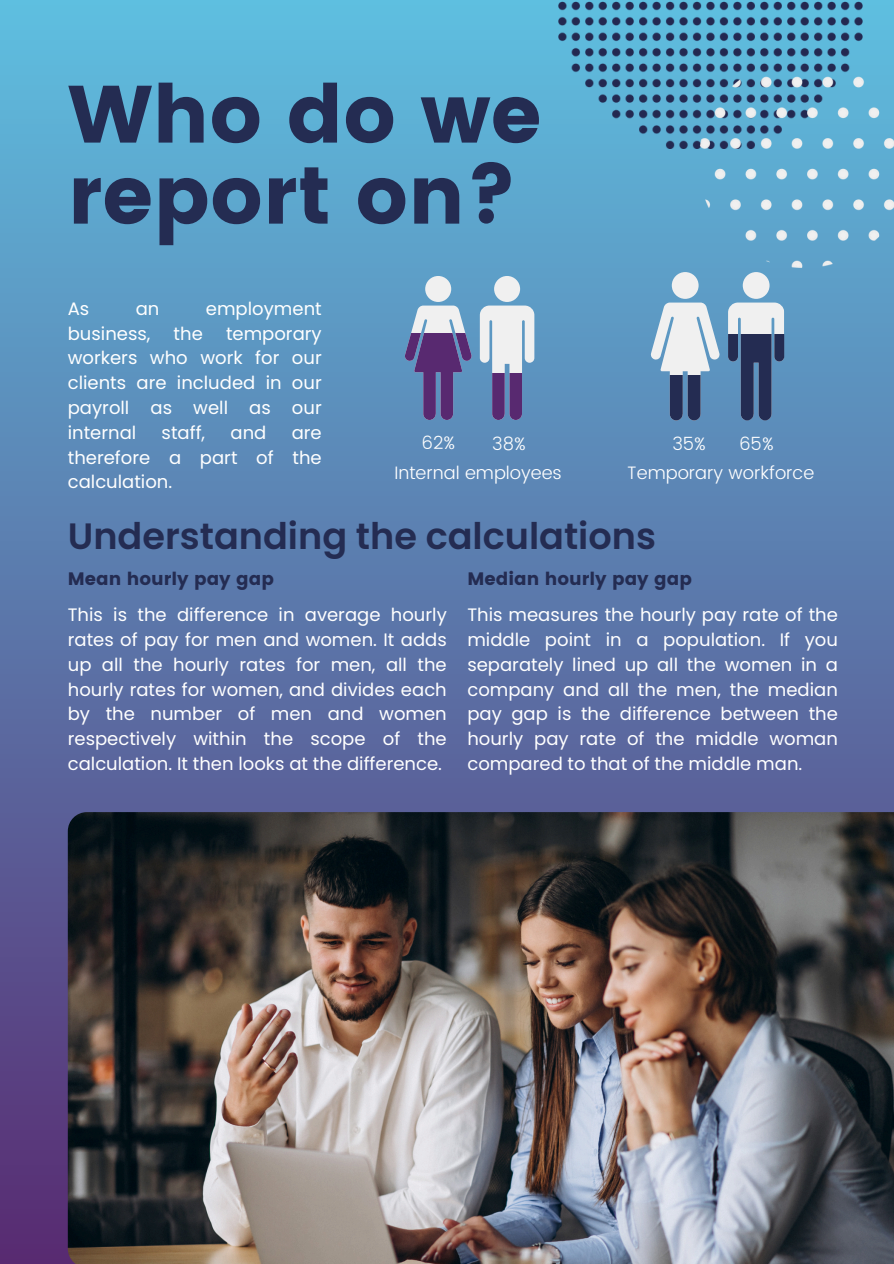
<style>
.page{position:relative;width:894px;height:1264px;background:#fff}
.page>*{position:absolute;margin:0;border:0;box-sizing:border-box;transform-origin:0 0}
.t1{font:81px/81px "Poppins";color:#242c52}
.t2{font:600 36.6px "Poppins";color:#242c52}
.t3{font:18px/24.8px "Poppins";color:#fff;text-align:justify}
.t4{font:300 18px "Poppins";color:#fff}
.t5{font:18px "Poppins";color:#242c52}
</style>
<div class="page">
<div style="left:0;top:0;width:893px;height:1263px;background:linear-gradient(to bottom,#5ebfe0,#582a71)"></div>
<img style="left:526px;top:0;width:343px;height:148px">
<img style="left:68px;top:812px;width:825px;height:451px">
<img style="left:675px;top:31px;width:218px;height:256px">
<div style="left:425px;top:276px;width:26px;height:26px;background:#f0f0f0;border-radius:50%"></div>
<svg style="left:405px;top:305px;width:67px;height:115px;background:#7276a6"></svg>
<div style="left:494px;top:276px;width:26px;height:26px;background:#f0f0f0;border-radius:50%"></div>
<svg style="left:479px;top:305px;width:55px;height:67px"></svg>
<svg style="left:479px;top:372px;width:55px;height:48px;background:#5d659c"></svg>
<div style="left:671px;top:272px;width:27px;height:27px;background:#f0f0f0;border-radius:50%"></div>
<svg style="left:650px;top:302px;width:69px;height:73px"></svg>
<svg style="left:650px;top:375px;width:69px;height:45px;background:#496c96"></svg>
<div style="left:742px;top:272px;width:27px;height:27px;background:#f0f0f0;border-radius:50%"></div>
<svg style="left:727px;top:302px;width:57px;height:118px"></svg>
<p class="t1" style="left:68px;top:74px;width:475px">Who do we report on?</p>
<h1 class="t3" style="left:68px;top:296px;width:23px">As</h1>
<h1 class="t3" style="left:136px;top:296px;width:25px">an</h1>
<h1 class="t3" style="left:206px;top:296px;width:117px">employment</h1>
<h1 class="t3" style="left:68px;top:321px;width:84px">business,</h1>
<h1 class="t3" style="left:173px;top:321px;width:31px">the</h1>
<h1 class="t3" style="left:68px;top:321px;width:255px;text-indent:158px">temporary workers who work for our clients are included in our payroll as well as our internal</h1>
<h1 class="t3" style="left:162px;top:420px;width:45px">staff,</h1>
<h1 class="t3" style="left:230px;top:420px;width:37px">and</h1>
<h1 class="t3" style="left:68px;top:420px;width:255px;text-indent:224px">are therefore a part of the calculation.</h1>
<p class="t4" style="left:421px;top:432px;width:35px">62%</p>
<p class="t4" style="left:492px;top:433px;width:35px">38%</p>
<p class="t4" style="left:672px;top:433px;width:35px">35%</p>
<p class="t4" style="left:738px;top:433px;width:36px">65%</p>
<p class="t4" style="left:394px;top:462px;width:169px">Internal employees</p>
<p class="t4" style="left:627px;top:462px;width:188px">Temporary workforce</p>
<p class="t2" style="left:68px;top:510px;width:589px">Understanding the calculations</p>
<p class="t5" style="left:467px;top:568px;width:226px">Median hourly pay gap</p>
<p class="t3" style="left:467px;top:602px;width:372px">This measures the hourly pay rate of the middle point in a population. If you separately lined up all the women in a company and all the men, the median pay gap is the difference between the hourly pay rate of the middle woman compared to that of the middle man.</p>
<h2 class="t5" style="left:68px;top:568px;width:208px">Mean hourly pay gap</h2>
<h3 class="t3" style="left:68px;top:602px;width:380px">This is the difference in average hourly rates of pay for men and women. It adds up all the hourly rates for men, all the hourly rates for women, and divides each by the number of men and women respectively within the scope of the calculation. It then looks at the difference.</h3>
</div>
